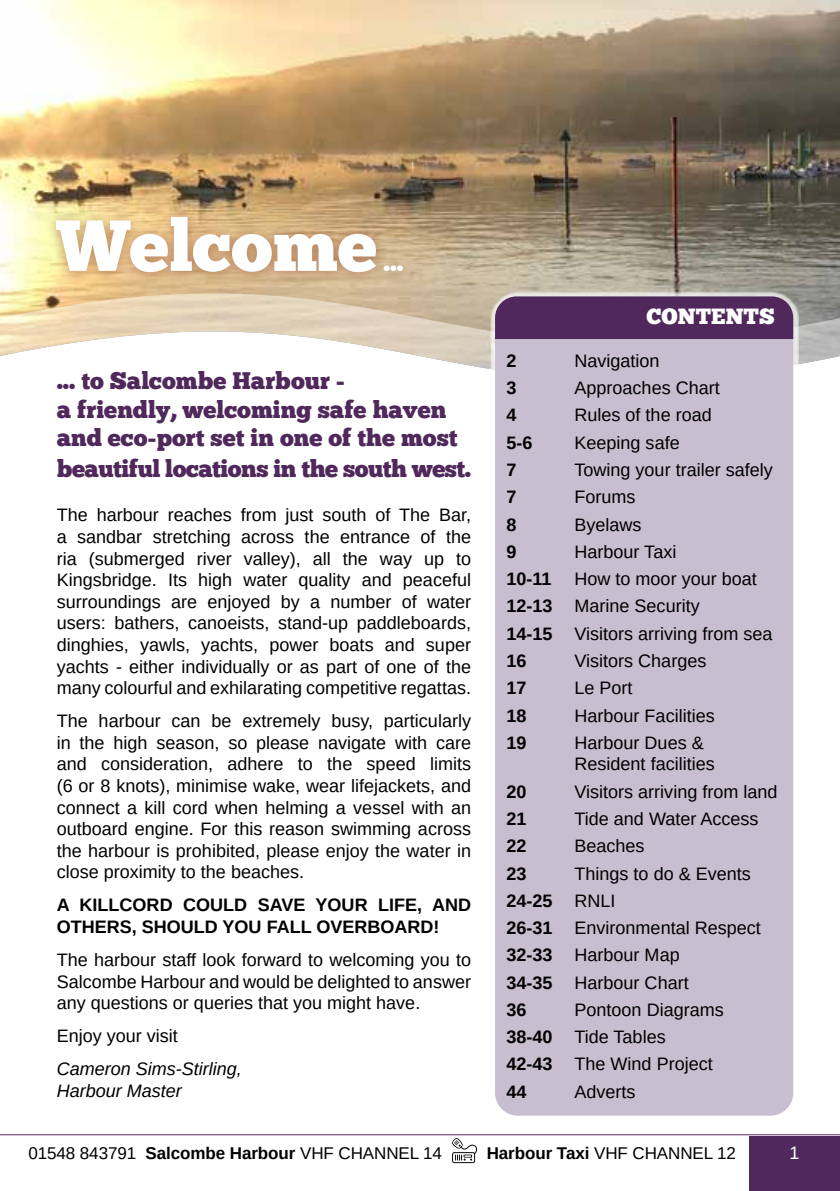
<style>
.page{position:relative;width:840px;height:1191px;background:#fff}
.page>*{position:absolute;margin:0;border:0;box-sizing:border-box;transform-origin:0 0}
.t1{font:72px "Chunk Five";color:#fff}
.t2{font:25.6px "Chunk Five";color:#fff}
.t3{font:24px/29.4px "Chunk Five";color:#50285b}
.t4{font:22px "Chunk Five";color:#fff}
.t5{font:18px/21.6px "Arimo";color:#000}
.t6{font:700 18px/21.6px "Arimo";color:#000}
.t7{font:italic 18px/21.6px "Arimo";color:#000}
.t8{font:18px "Arimo";color:#fff}
.t9{font:17px "Arimo";letter-spacing:-.005em;color:#000}
.s1{font-weight:700}
</style>
<div class="page">
<svg style="left:452px;top:1138px;width:25px;height:25px"></svg>
<div style="left:748px;top:1136px;width:91px;height:55px;background:#50285b"></div>
<img style="left:0;top:0;width:839px;height:291px">
<svg style="left:0;top:291px;width:839px;height:78px"></svg>
<hr style="left:0;top:1134px;width:839px;height:1px;background:#50285b">
<div style="left:489px;top:291px;width:309px;height:830px;background:#fff;opacity:.7"></div>
<div style="left:495px;top:296px;width:297px;height:819px;background:#c9bed0;border-radius:23px"></div>
<div style="left:495px;top:296px;width:297px;height:43px;background:#50285b"></div>
<div style="left:44px;top:204px;width:370px;height:81px;background:#a86949;opacity:.75"></div>
<h1 class="t1" style="left:57px;top:203px;width:321px">Welcome</h1>
<h2 class="t2" style="left:383px;top:247px;width:21px">...</h2>
<h3 class="t3" style="left:57px;top:366px;width:415px">... to Salcombe Harbour -<br>a friendly, welcoming safe haven and eco-port set in one of the most beautiful locations in the south west.</h3>
<p class="t5" style="left:57px;top:504px;width:415px;text-align:justify">The harbour reaches from just south of The Bar, a sandbar stretching across the entrance of the ria (submerged river valley), all the way up to Kingsbridge. Its high water quality and peaceful surroundings are enjoyed by a number of water users: bathers, canoeists, stand-up paddleboards, dinghies, yawls, yachts, power boats and super yachts - either individually or as part of one of the many colourful and exhilarating competitive regattas.</p>
<p class="t5" style="left:57px;top:710px;width:415px;text-align:justify">The harbour can be extremely busy, particularly in the high season, so please navigate with care and consideration, adhere to the speed limits (6 or 8 knots), minimise wake, wear lifejackets, and connect a kill cord when helming a vessel with an outboard engine. For this reason swimming across the harbour is prohibited, please enjoy the water in close proximity to the beaches.</p>
<p class="t6" style="left:57px;top:894px;width:415px">A KILLCORD COULD SAVE YOUR LIFE, AND<br>OTHERS, SHOULD YOU FALL OVERBOARD!</p>
<p class="t5" style="left:57px;top:949px;width:415px;text-align:justify">The harbour staff look forward to welcoming you to Salcombe Harbour and would be delighted to answer any questions or queries that you might have.</p>
<p class="t5" style="left:57px;top:1025px;width:123px">Enjoy your visit</p>
<p class="t7" style="left:57px;top:1057px;width:187px">Cameron Sims-Stirling,<br>Harbour Master</p>
<p class="t4" style="left:646px;top:303px;width:130px">CONTENTS</p>
<p class="t6" style="left:506px;top:350px;width:12px">2</p>
<p class="t5" style="left:574px;top:350px;width:87px">Navigation</p>
<p class="t6" style="left:506px;top:377px;width:12px">3</p>
<p class="t5" style="left:574px;top:377px;width:147px">Approaches Chart</p>
<p class="t6" style="left:506px;top:405px;width:12px">4</p>
<p class="t5" style="left:574px;top:404px;width:139px">Rules of the road</p>
<p class="t6" style="left:506px;top:432px;width:28px">5-6</p>
<p class="t5" style="left:574px;top:432px;width:107px">Keeping safe</p>
<p class="t6" style="left:506px;top:459px;width:12px">7</p>
<p class="t5" style="left:574px;top:459px;width:200px">Towing your trailer safely</p>
<p class="t6" style="left:506px;top:486px;width:12px">7</p>
<p class="t5" style="left:574px;top:486px;width:63px">Forums</p>
<p class="t6" style="left:506px;top:514px;width:12px">8</p>
<p class="t5" style="left:574px;top:513px;width:69px">Byelaws</p>
<p class="t6" style="left:506px;top:541px;width:12px">9</p>
<p class="t5" style="left:574px;top:541px;width:103px">Harbour Taxi</p>
<p class="t6" style="left:506px;top:568px;width:47px">10-11</p>
<p class="t5" style="left:506px;top:565px;width:267px;line-height:27.2px;text-indent:68px">How to moor your boat<br><span class="s1">12-13</span> Marine Security<br><span class="s1">14-15</span> Visitors arriving from sea<br><span class="s1">16</span></p>
<p class="t5" style="left:574px;top:650px;width:133px">Visitors Charges</p>
<p class="t6" style="left:506px;top:677px;width:22px">17</p>
<p class="t5" style="left:574px;top:677px;width:60px">Le Port</p>
<p class="t6" style="left:506px;top:705px;width:22px">18</p>
<p class="t5" style="left:574px;top:704px;width:142px">Harbour Facilities</p>
<p class="t6" style="left:506px;top:732px;width:22px">19</p>
<p class="t5" style="left:574px;top:732px;width:142px">Harbour Dues &amp;<br>Resident facilities</p>
<p class="t6" style="left:506px;top:781px;width:22px">20</p>
<p class="t5" style="left:574px;top:780px;width:204px">Visitors arriving from land</p>
<p class="t6" style="left:506px;top:808px;width:22px">21</p>
<p class="t5" style="left:574px;top:808px;width:185px">Tide and Water Access</p>
<p class="t6" style="left:506px;top:835px;width:22px">22</p>
<p class="t5" style="left:574px;top:835px;width:72px">Beaches</p>
<p class="t6" style="left:506px;top:862px;width:22px">23</p>
<p class="t5" style="left:506px;top:859px;width:256px;line-height:27.2px;text-indent:68px">Things to do &amp; Events<br><span class="s1">24-25</span> RNLI<br><span class="s1">26-31</span> Environmental Respect<br><span class="s1">32-33</span> Harbour Map<br><span class="s1">34-35</span> Harbour Chart<br><span class="s1">36</span></p>
<p class="t5" style="left:506px;top:996px;width:219px;line-height:27.2px;text-indent:68px">Pontoon Diagrams<br><span class="s1">38-40</span> Tide Tables<br><span class="s1">42-43</span> The Wind Project<br><span class="s1">44</span></p>
<p class="t5" style="left:574px;top:1080px;width:63px">Adverts</p>
<p class="t9" style="left:28px;top:1141px;width:415px">01548 843791 <span class="s1">Salcombe Harbour</span> VHF CHANNEL 14</p>
<p class="t9" style="left:486px;top:1141px;width:251px"><span class="s1">Harbour Taxi</span> VHF CHANNEL 12</p>
<p class="t8" style="left:789px;top:1141px;width:12px">1</p>
</div>
